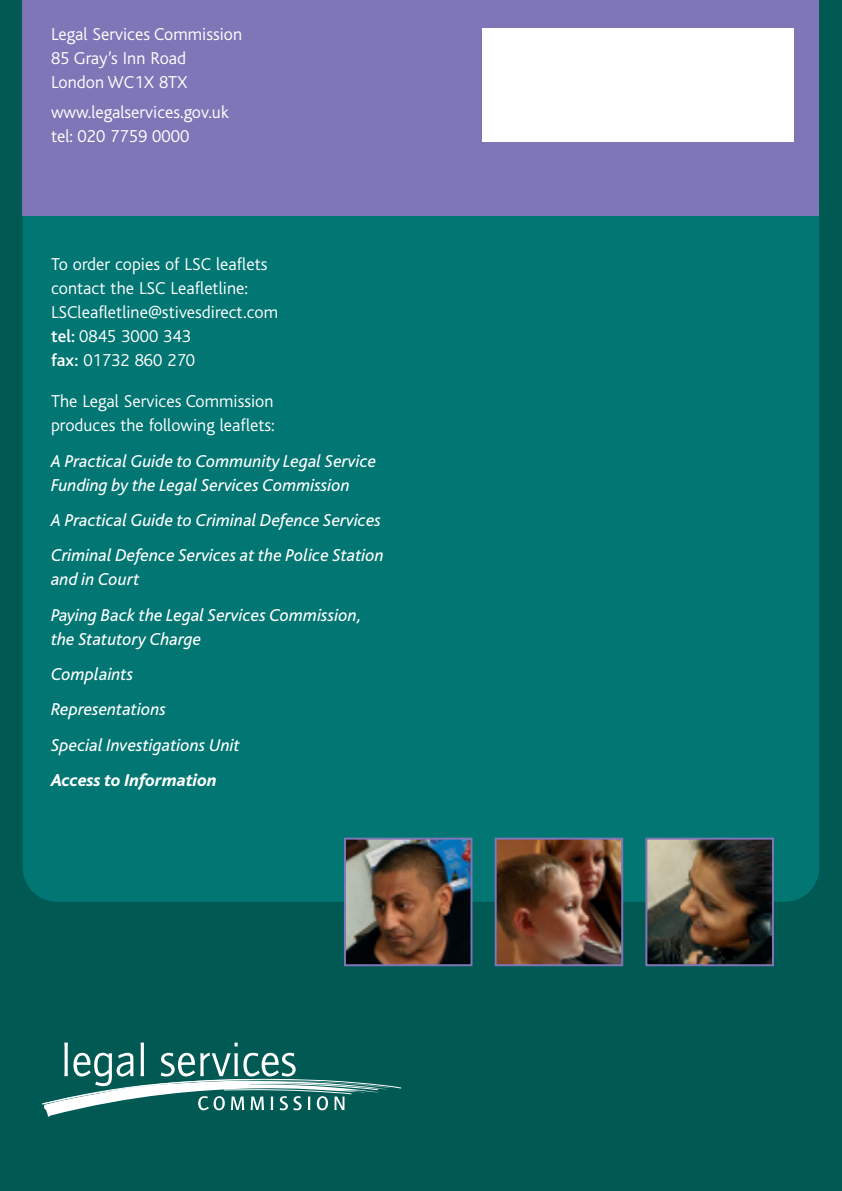
<style>
.page{position:relative;width:842px;height:1191px;background:#005953}
.page>*{position:absolute;margin:0;border:0;box-sizing:border-box;transform-origin:0 0}
.t1{font:italic 18px/35.4px "Bliss";color:#fff}
.t2{font:300 18px/24px "Bliss";color:#fff}
.t3{font:italic 800 18px "Bliss";color:#fff}
.s1{font-weight:500}
</style>
<div class="page">
<svg style="left:42px;top:1042px;width:359px;height:74px"></svg>
<div style="left:23px;top:170px;width:796px;height:731px;background:#017672;border-radius:34px"></div>
<img style="left:347px;top:840px;width:122px;height:123px">
<div style="left:344px;top:837px;width:128px;height:129px;border:2px solid #7f76b7"></div>
<img style="left:498px;top:840px;width:122px;height:123px">
<div style="left:495px;top:837px;width:128px;height:129px;border:2px solid #7f76b7"></div>
<img style="left:648px;top:840px;width:123px;height:123px">
<div style="left:645px;top:837px;width:129px;height:129px;border:2px solid #7f76b7"></div>
<div style="left:23px;top:0;width:796px;height:215px;background:#7f76b7"></div>
<div style="left:482px;top:28px;width:312px;height:114px;background:#fff"></div>
<p class="t2" style="left:51px;top:24px;width:193px">Legal Services Commission<br>85 Gray’s Inn Road<br>London WC1X 8TX</p>
<p class="t2" style="left:51px;top:101px;width:179px">www.legalservices.gov.uk tel: 020 7759 0000</p>
<p class="t2" style="left:51px;top:254px;width:229px">To order copies of LSC leaflets contact the LSC Leafletline:<br>LSCleafletline@stivesdirect.com <span class="s1">tel:</span> 0845 3000 343<br><span class="s1">fax:</span> 01732 860 270</p>
<p class="t2" style="left:51px;top:391px;width:225px">The Legal Services Commission produces the following leaflets:</p>
<p class="t1" style="left:51px;top:450px;width:327px;line-height:24px">A Practical Guide to Community Legal Service<br>Funding by the Legal Services Commission</p>
<p class="t1" style="left:51px;top:504px;width:334px">A Practical Guide to Criminal Defence Services<br>Criminal Defence Services at the Police Station</p>
<p class="t1" style="left:51px;top:563px;width:312px">and in Court<br>Paying Back the Legal Services Commission,</p>
<p class="t1" style="left:51px;top:622px;width:190px">the Statutory Charge<br>Complaints<br>Representations<br>Special Investigations Unit</p>
<p class="t3" style="left:51px;top:773px;width:167px">Access to Information</p>
</div>
